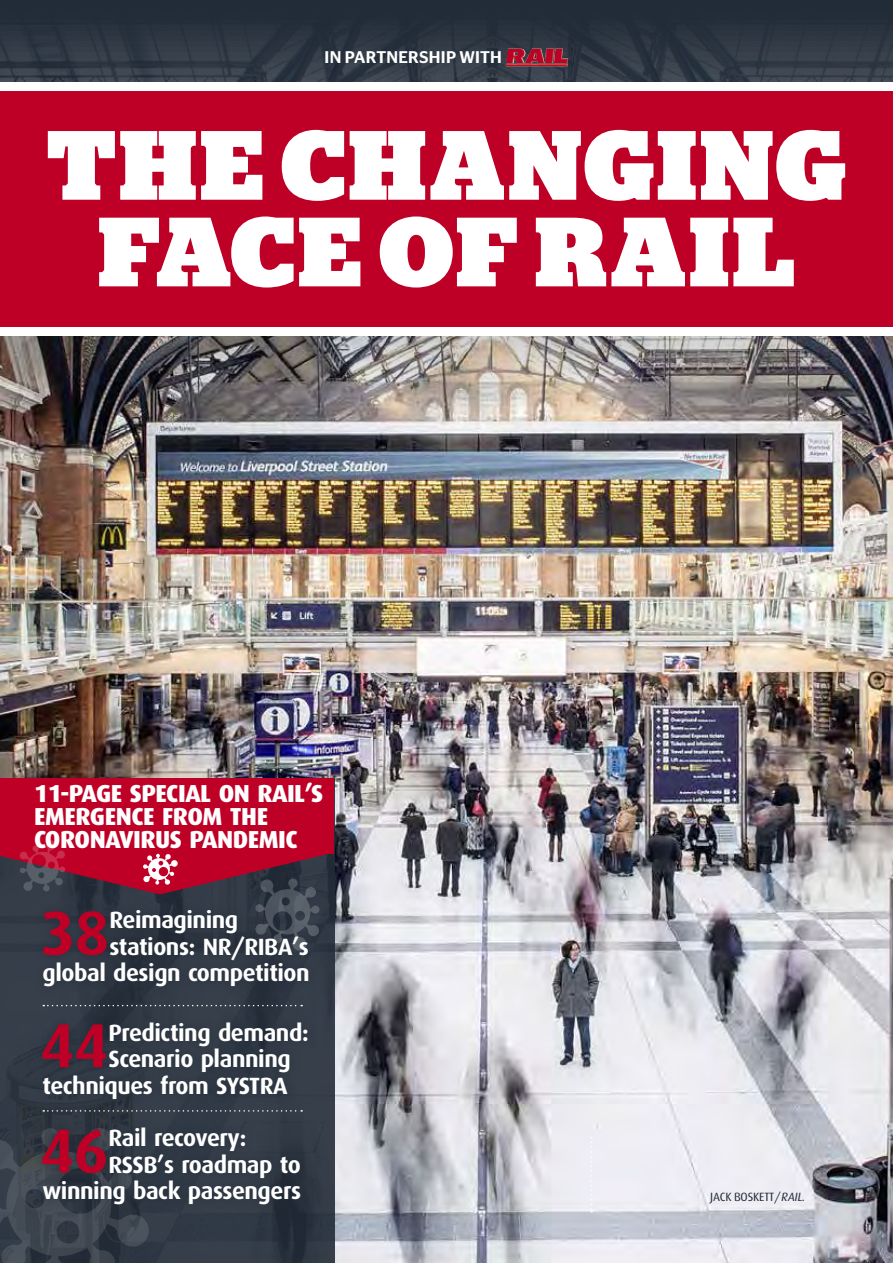
<style>
.page{position:relative;width:893px;height:1263px;background:#fff}
.page>*{position:absolute;margin:0;border:0;box-sizing:border-box;transform-origin:0 0}
.t1{font:900 98.1px/86.7px "Stag";letter-spacing:.04em;color:#fff;text-align:center}
.t2{font:700 62.25px "Dax";color:#be0027}
.t3{font:800 24.6px/22.8px "Dax";letter-spacing:-.02em;color:#fff}
.t4{font:700 23.55px "Dax";letter-spacing:-.02em;color:#fff}
.t5{font:500 16.8px "Stag Sans";letter-spacing:.015em;color:#fff}
.t6{font:12px "Dax";letter-spacing:-.01em;color:#222c38}
.s1{font-style:italic}
</style>
<div class="page">
<img style="left:0;top:0;width:893px;height:1263px">
<img style="left:506px;top:49px;width:62px;height:17px">
<svg style="left:0;top:778px;width:335px;height:485px;background:#313a45"></svg>
<div style="left:0;top:778px;width:333px;height:76px;background:#be0027"></div>
<div style="left:33px;top:1013px;width:283px;height:95px;background:#2f3844"></div>
<svg style="left:43px;top:1005px;width:259px;height:1px"></svg>
<svg style="left:43px;top:1110px;width:259px;height:2px"></svg>
<svg style="left:590px;top:1137px;width:2px;height:75px"></svg>
<div style="left:0;top:83px;width:893px;height:253px;background:#fff"></div>
<div style="left:0;top:91px;width:893px;height:235px;background:#be0027"></div>
<div style="left:34px;top:901px;width:284px;height:95px;background:#2d3742"></div>
<svg style="left:0;top:1140px;width:150px;height:123px;background:#3a424c"></svg>
<svg style="left:292px;top:936px;width:15px;height:15px"></svg>
<div style="left:33px;top:1118px;width:276px;height:95px;background:#222c38;opacity:.75"></div>
<svg style="left:46px;top:840px;width:10px;height:10px"></svg>
<svg style="left:0;top:845px;width:333px;height:99px"></svg>
<p class="t5" style="left:324px;top:48px;width:179px">IN PARTNERSHIP WITH</p>
<h1 class="t1" style="left:47px;top:123px;width:800px">THE CHANGING<br>FACE OF RAIL</h1>
<p class="t3" style="left:34px;top:782px;width:291px">11-PAGE SPECIAL ON RAIL’S<br>EMERGENCE FROM THE<br>CORONAVIRUS PANDEMIC</p>
<h2 class="t2" style="left:41px;top:898px;width:70px">38</h2>
<p class="t4" style="left:109px;top:907px;width:130px">Reimagining</p>
<p class="t4" style="left:109px;top:933px;width:201px">stations: NR/RIBA’s</p>
<p class="t4" style="left:43px;top:960px;width:269px">global design competition</p>
<h2 class="t2" style="left:40px;top:1011px;width:70px">44</h2>
<p class="t4" style="left:108px;top:1019px;width:202px">Predicting demand:</p>
<p class="t4" style="left:108px;top:1046px;width:184px">Scenario planning</p>
<p class="t4" style="left:43px;top:1072px;width:247px">techniques from SYSTRA</p>
<h2 class="t2" style="left:40px;top:1116px;width:70px">46</h2>
<p class="t4" style="left:108px;top:1124px;width:139px">Rail recovery:</p>
<p class="t4" style="left:108px;top:1151px;width:194px">RSSB’s roadmap to</p>
<p class="t4" style="left:43px;top:1178px;width:260px">winning back passengers</p>
<p class="t6" style="left:710px;top:1190px;width:96px">JACK BOSKETT/<span class="s1">RAIL</span>.</p>
</div>
